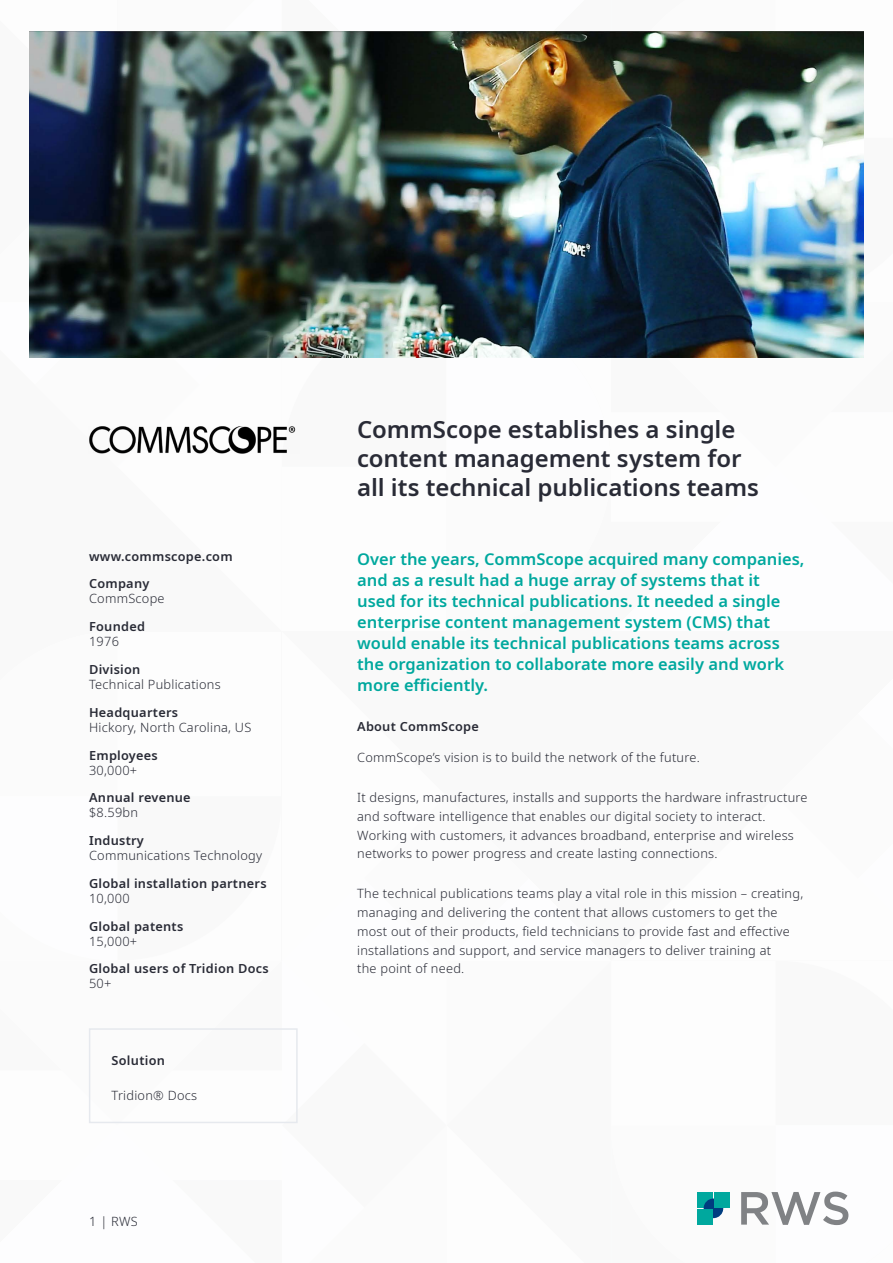
<style>
.page{position:relative;width:893px;height:1263px;background:#fff}
.page>*{position:absolute;margin:0;border:0;box-sizing:border-box;transform-origin:0 0}
.t1{font:600 24px/28.8px "Noto Sans";letter-spacing:-.005em;color:#292b36}
.t2{font:600 16.5px/21px "Noto Sans";color:#00a89e}
.t3{font:300 12.75px/18.8px "Noto Sans";letter-spacing:.02em;color:#292b36}
.t4{font:600 12.75px/27.8px "Noto Sans";letter-spacing:.02em;color:#292b36}
</style>
<div class="page">
<img style="left:29px;top:31px;width:835px;height:1195px">
<div style="left:697px;top:1192px;width:15px;height:15px;background:#00a89e"></div>
<svg style="left:704px;top:1198px;width:19px;height:20px"></svg>
<div style="left:697px;top:1209px;width:15px;height:15px;background:#00a89e"></div>
<div style="left:715px;top:1192px;width:15px;height:15px;background:#00a89e"></div>
<img style="left:89px;top:426px;width:210px;height:27px">
<p class="t4" style="left:89px;top:542px;width:145px">www.commscope.com<br>Company</p>
<p class="t3" style="left:89px;top:590px;width:77px">CommScope</p>
<p class="t4" style="left:89px;top:613px;width:57px">Founded</p>
<p class="t3" style="left:89px;top:632px;width:31px">1976</p>
<p class="t4" style="left:89px;top:656px;width:53px">Division</p>
<p class="t3" style="left:89px;top:675px;width:133px">Technical Publications</p>
<p class="t4" style="left:89px;top:698px;width:91px">Headquarters</p>
<p class="t3" style="left:89px;top:718px;width:164px">Hickory, North Carolina, US</p>
<p class="t4" style="left:89px;top:741px;width:70px">Employees</p>
<p class="t3" style="left:89px;top:761px;width:50px">30,000+</p>
<p class="t4" style="left:89px;top:784px;width:103px">Annual revenue</p>
<p class="t3" style="left:89px;top:803px;width:50px">$8.59bn</p>
<p class="t4" style="left:89px;top:827px;width:56px">Industry</p>
<p class="t3" style="left:89px;top:846px;width:174px">Communications Technology</p>
<p class="t4" style="left:89px;top:869px;width:179px">Global installation partners</p>
<p class="t3" style="left:89px;top:889px;width:42px">10,000</p>
<p class="t4" style="left:89px;top:912px;width:96px">Global patents</p>
<p class="t3" style="left:89px;top:932px;width:50px">15,000+</p>
<p class="t4" style="left:89px;top:955px;width:181px">Global users of Tridion Docs</p>
<p class="t3" style="left:89px;top:974px;width:24px">50+</p>
<p class="t4" style="left:112px;top:1046px;width:55px">Solution</p>
<p class="t3" style="left:112px;top:1087px;width:87px">Tridion® Docs</p>
<p class="t3" style="left:89px;top:1212px;width:50px">1 | RWS</p>
<h1 class="t1" style="left:357px;top:415px;width:403px">CommScope establishes a single content management system for all its technical publications teams</h1>
<p class="t2" style="left:357px;top:549px;width:449px">Over the years, CommScope acquired many companies, and as a result had a huge array of systems that it<br>used for its technical publications. It needed a single enterprise content management system (CMS) that would enable its technical publications teams across the organization to collaborate more easily and work more efficiently.</p>
<p class="t4" style="left:357px;top:712px;width:123px">About CommScope</p>
<p class="t3" style="left:357px;top:748px;width:344px">CommScope’s vision is to build the network of the future.</p>
<p class="t3" style="left:357px;top:788px;width:452px">It designs, manufactures, installs and supports the hardware infrastructure and software intelligence that enables our digital society to interact.<br>Working with customers, it advances broadband, enterprise and wireless networks to power progress and create lasting connections.</p>
<p class="t3" style="left:357px;top:885px;width:448px">The technical publications teams play a vital role in this mission – creating, managing and delivering the content that allows customers to get the most out of their products, field technicians to provide fast and effective installations and support, and service managers to deliver training at<br>the point of need.</p>
</div>
